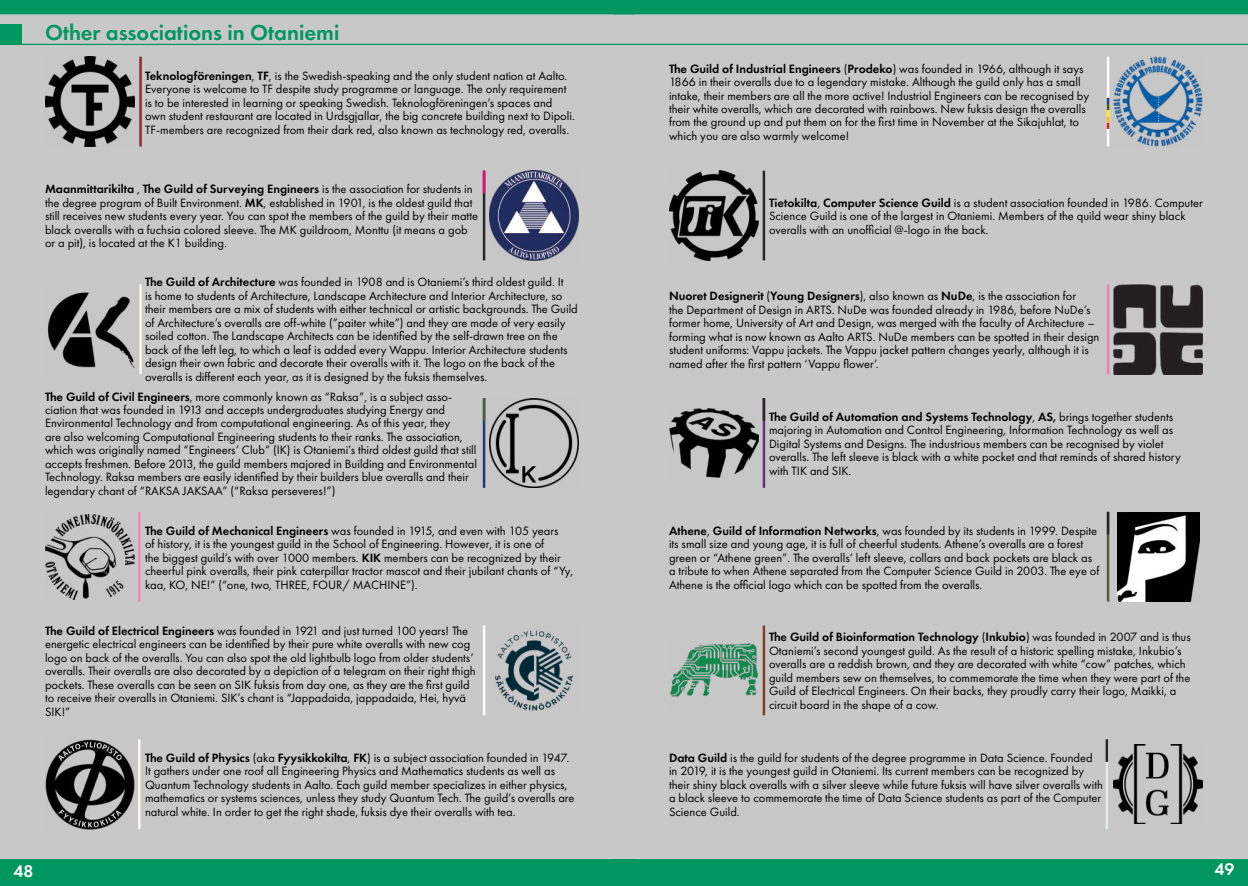
<style>
.page{position:relative;width:1248px;height:886px;background:#fff}
.page>*{position:absolute;margin:0;border:0;box-sizing:border-box;transform-origin:0 0}
.t1{font:600 22.5px "Futura PT";color:#00965f}
.t2{font:600 17.5px "Futura PT";color:#fff}
.t3{font:12.5px/13.5px "Futura PT";color:#000}
.s1{font-weight:600}
</style>
<div class="page">
<div style="left:0;top:0;width:1247px;height:886px;background:#c8c8c9"></div>
<div style="left:0;top:24px;width:21px;height:21px;background:#00965f"></div>
<div style="left:0;top:859px;width:634px;height:27px;background:#00965f"></div>
<div style="left:0;top:0;width:634px;height:14px;background:#00965f"></div>
<hr style="left:0;top:44px;width:624px;height:1px;background:#00965f">
<img style="left:489px;top:398px;width:90px;height:90px">
<img style="left:45px;top:57px;width:90px;height:89px">
<img style="left:489px;top:171px;width:90px;height:89px">
<img style="left:48px;top:292px;width:87px;height:76px">
<img style="left:45px;top:514px;width:90px;height:85px">
<img style="left:494px;top:630px;width:80px;height:81px">
<img style="left:45px;top:739px;width:90px;height:90px">
<hr style="left:139px;top:57px;width:3px;height:89px;background:#8f2a2d">
<hr style="left:139px;top:284px;width:3px;height:90px;background:#fbf8ea">
<hr style="left:483px;top:398px;width:2px;height:90px;background:#184275">
<hr style="left:138px;top:512px;width:2px;height:90px;background:#f389b5">
<hr style="left:483px;top:625px;width:2px;height:90px;background:#fff">
<hr style="left:138px;top:739px;width:2px;height:90px;background:#fbf8ea">
<hr style="left:483px;top:398px;width:2px;height:23px;background:#4e622d">
<hr style="left:483px;top:171px;width:2px;height:89px;background:#272728">
<hr style="left:483px;top:171px;width:2px;height:22px;background:#e5087e">
<div style="left:613px;top:859px;width:634px;height:27px;background:#00965f"></div>
<div style="left:613px;top:0;width:634px;height:14px;background:#00965f"></div>
<img style="left:669px;top:409px;width:89px;height:68px">
<img style="left:1113px;top:57px;width:89px;height:89px">
<img style="left:669px;top:171px;width:89px;height:89px">
<img style="left:1113px;top:284px;width:89px;height:90px">
<img style="left:1117px;top:512px;width:81px;height:90px">
<img style="left:670px;top:643px;width:88px;height:54px">
<img style="left:1113px;top:745px;width:89px;height:78px">
<hr style="left:624px;top:44px;width:623px;height:1px;background:#00965f">
<hr style="left:762px;top:171px;width:3px;height:89px;background:#272828">
<hr style="left:1106px;top:284px;width:3px;height:90px;background:#f17db1">
<hr style="left:762px;top:398px;width:3px;height:90px;background:#692b83">
<hr style="left:1106px;top:512px;width:3px;height:89px;background:#4e622d">
<hr style="left:762px;top:625px;width:3px;height:90px;background:#7d4126">
<hr style="left:1106px;top:57px;width:3px;height:89px;background:#fff">
<svg style="left:1106px;top:98px;width:3px;height:31px"></svg>
<hr style="left:1105px;top:739px;width:2px;height:90px;background:#e6ebed">
<hr style="left:1106px;top:512px;width:3px;height:22px;background:#272728">
<hr style="left:1105px;top:739px;width:2px;height:23px;background:#272728">
<hr style="left:762px;top:398px;width:3px;height:23px;background:#272728">
<h1 class="t1" style="left:45px;top:19px;width:296px">Other associations in Otaniemi</h1>
<p class="t3" style="left:145px;top:69px;width:431px"><span class="s1">Teknologföreningen</span>, <span class="s1">TF</span>, is the Swedish-speaking and the only student nation at Aalto.<br>Everyone is welcome to TF despite study programme or language. The only requirement is to be interested in learning or speaking Swedish. Teknologföreningen’s spaces and own student restaurant are located in Urdsgjallar, the big concrete building next to Dipoli.<br>TF-members are recognized from their dark red, also known as technology red, overalls.</p>
<p class="t3" style="left:45px;top:182px;width:434px"><span class="s1">Maanmittarikilta</span> , <span class="s1">The Guild of Surveying Engineers</span> is the association for students in the degree program of Built Environment. <span class="s1">MK</span>, established in 1901, is the oldest guild that still receives new students every year. You can spot the members of the guild by their matte black overalls with a fuchsia colored sleeve. The MK guildroom, Monttu (it means a gob or a pit), is located at the K1 building.</p>
<p class="t3" style="left:145px;top:275px;width:434px"><span class="s1">The Guild of Architecture</span> was founded in 1908 and is Otaniemi’s third oldest guild. It<br>is home to students of Architecture, Landscape Architecture and Interior Architecture, so their members are a mix of students with either technical or artistic backgrounds. The Guild of Architecture’s overalls are off-white (”paiter white”) and they are made of very easily soiled cotton. The Landscape Architects can be identified by the self-drawn tree on the back of the left leg, to which a leaf is added every Wappu. Interior Architecture students design their own fabric and decorate their overalls with it. The logo on the back of the overalls is different each year, as it is designed by the fuksis themselves.</p>
<p class="t3" style="left:45px;top:389px;width:433px"><span class="s1">The Guild of Civil Engineers</span>, more commonly known as “Raksa”, is a subject asso&shy;ciation that was founded in 1913 and accepts undergraduates studying Energy and Environmental Technology and from computational engineering. As of this year, they<br>are also welcoming Computational Engineering students to their ranks. The association, which was originally named “Engineers’ Club” (IK) is Otaniemi’s third oldest guild that still accepts freshmen. Before 2013, the guild members majored in Building and Environmental Technology. Raksa members are easily identified by their builders blue overalls and their legendary chant of “RAKSA JAKSAA” (“Raksa perseveres!”)</p>
<p class="t3" style="left:145px;top:524px;width:430px"><span class="s1">The Guild of Mechanical Engineers</span> was founded in 1915, and even with 105 years<br>of history, it is the youngest guild in the School of Engineering. However, it is one of<br>the biggest guild’s with over 1000 members. <span class="s1">KIK</span> members can be recognized by their cheerful pink overalls, their pink caterpillar tractor mascot and their jubilant chants of “Yy, kaa, KO, NE!” (“one, two, THREE, FOUR/ MACHINE”).</p>
<p class="t3" style="left:45px;top:624px;width:432px"><span class="s1">The Guild of Electrical Engineers</span> was founded in 1921 and just turned 100 years! The energetic electrical engineers can be identified by their pure white overalls with new cog logo on back of the overalls. You can also spot the old lightbulb logo from older students’ overalls. Their overalls are also decorated by a depiction of a telegram on their right thigh pockets. These overalls can be seen on SIK fuksis from day one, as they are the first guild to receive their overalls in Otaniemi. SIK’s chant is “Jappadaida, jappadaida, Hei, hyvä SIK!”</p>
<p class="t3" style="left:145px;top:751px;width:431px"><span class="s1">The Guild of Physics</span> (aka <span class="s1">Fyysikkokilta</span>, <span class="s1">FK</span>) is a subject association founded in 1947.<br>It gathers under one roof all Engineering Physics and Mathematics students as well as Quantum Technology students in Aalto. Each guild member specializes in either physics, mathematics or systems sciences, unless they study Quantum Tech. The guild’s overalls are natural white. In order to get the right shade, fuksis dye their overalls with tea.</p>
<p class="t3" style="left:669px;top:62px;width:422px"><span class="s1">The Guild of Industrial Engineers</span> (<span class="s1">Prodeko</span>) was founded in 1966, although it says 1866 in their overalls due to a legendary mistake. Although the guild only has a small intake, their members are all the more active! Industrial Engineers can be recognised by their white overalls, which are decorated with rainbows. New fuksis design the overalls from the ground up and put them on for the first time in November at the Sikajuhlat, to which you are also warmly welcome!</p>
<p class="t3" style="left:769px;top:196px;width:435px"><span class="s1">Tietokilta</span>, <span class="s1">Computer Science Guild</span> is a student association founded in 1986. Computer<br>Science Guild is one of the largest in Otaniemi. Members of the quild wear shiny black overalls with an unofficial @-logo in the back.</p>
<p class="t3" style="left:669px;top:289px;width:432px"><span class="s1">Nuoret Designerit</span> (<span class="s1">Young Designers</span>), also known as <span class="s1">NuDe</span>, is the association for<br>the Department of Design in ARTS. NuDe was founded already in 1986, before NuDe’s former home, University of Art and Design, was merged with the faculty of Architecture – forming what is now known as Aalto ARTS. NuDe members can be spotted in their design student uniforms: Vappu jackets. The Vappu jacket pattern changes yearly, although it is named after the first pattern ‘Vappu flower’.</p>
<p class="t3" style="left:769px;top:410px;width:413px"><span class="s1">The Guild of Automation and Systems Technology</span>, <span class="s1">AS,</span> brings together students majoring in Automation and Control Engineering, Information Technology as well as Digital Systems and Designs. The industrious members can be recognised by violet overalls. The left sleeve is black with a white pocket and that reminds of shared history with TIK and SIK.</p>
<p class="t3" style="left:669px;top:524px;width:432px"><span class="s1">Athene</span>, <span class="s1">Guild of Information Networks</span>, was founded by its students in 1999. Despite its small size and young age, it is full of cheerful students. Athene’s overalls are a forest green or “Athene green”. The overalls’ left sleeve, collars and back pockets are black as a tribute to when Athene separated from the Computer Science Guild in 2003. The eye of Athene is the official logo which can be spotted from the overalls.</p>
<p class="t3" style="left:769px;top:630px;width:423px"><span class="s1">The Guild of Bioinformation Technology</span> (<span class="s1">Inkubio</span>) was founded in 2007 and is thus Otaniemi’s second youngest guild. As the result of a historic spelling mistake, Inkubio’s overalls are a reddish brown, and they are decorated with white “cow” patches, which guild members sew on themselves, to commemorate the time when they were part of the Guild of Electrical Engineers. On their backs, they proudly carry their logo, Maikki, a circuit board in the shape of a cow.</p>
<p class="t3" style="left:669px;top:751px;width:435px"><span class="s1">Data Guild</span> is the guild for students of the degree programme in Data Science. Founded in 2019, it is the youngest guild in Otaniemi. Its current members can be recognized by their shiny black overalls with a silver sleeve while future fuksis will have silver overalls with a black sleeve to commemorate the time of Data Science students as part of the Computer Science Guild.</p>
<h2 class="t2" style="left:13px;top:860px;width:21px">48</h2>
<h2 class="t2" style="left:1214px;top:858px;width:21px">49</h2>
</div>
